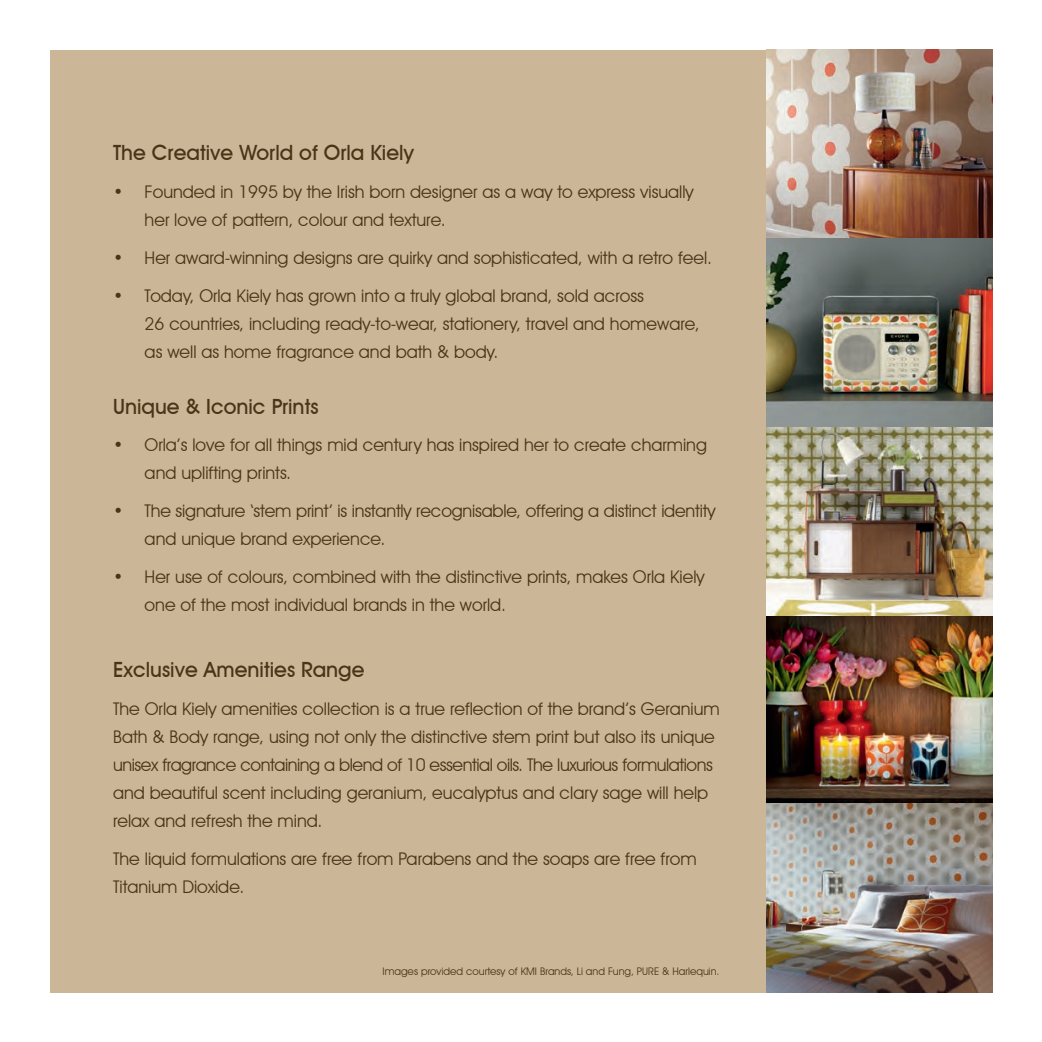
<style>
.page{position:relative;width:1042px;height:1042px;background:#fff}
.page>*{position:absolute;margin:0;border:0;box-sizing:border-box;transform-origin:0 0}
.t1{font:500 21px "Avant Garde IT Cby BT";color:#4a341a}
.t2{font:17.5px/28px "Avant Garde IT Cby BT";color:#4a341a}
.t3{font:10.5px "Avant Garde IT Cby BT";color:#4a341a}
</style>
<div class="page">
<div style="left:50px;top:50px;width:942px;height:942px;background:#cbb697"></div>
<img style="left:766px;top:50px;width:226px;height:942px">
<p class="t1" style="left:113px;top:139px;width:303px">The Creative World of Orla Kiely</p>
<p class="t2" style="left:145px;top:177px;width:550px;text-indent:-32px">• Founded in 1995 by the Irish born designer as a way to express visually her love of pattern, colour and texture.</p>
<p class="t2" style="left:113px;top:243px;width:600px">• Her award-winning designs are quirky and sophisticated, with a retro feel.</p>
<p class="t2" style="left:145px;top:281px;width:556px;text-indent:-32px">• Today, Orla Kiely has grown into a truly global brand, sold across<br>26 countries, including ready-to-wear, stationery, travel and homeware, as well as home fragrance and bath &amp; body.</p>
<p class="t1" style="left:113px;top:393px;width:207px">Unique &amp; Iconic Prints</p>
<p class="t2" style="left:145px;top:431px;width:564px;text-indent:-32px">• Orla’s love for all things mid century has inspired her to create charming and uplifting prints.</p>
<p class="t2" style="left:145px;top:497px;width:572px;text-indent:-32px">• The signature ‘stem print’ is instantly recognisable, offering a distinct identity and unique brand experience.</p>
<p class="t2" style="left:145px;top:563px;width:561px;text-indent:-32px">• Her use of colours, combined with the distinctive prints, makes Orla Kiely one of the most individual brands in the world.</p>
<p class="t1" style="left:113px;top:657px;width:253px">Exclusive Amenities Range</p>
<p class="t2" style="left:113px;top:695px;width:608px">The Orla Kiely amenities collection is a true reflection of the brand’s Geranium Bath &amp; Body range, using not only the distinctive stem print but also its unique unisex fragrance containing a blend of 10 essential oils. The luxurious formulations and beautiful scent including geranium, eucalyptus and clary sage will help relax and refresh the mind.</p>
<p class="t2" style="left:113px;top:845px;width:585px">The liquid formulations are free from Parabens and the soaps are free from<br>Titanium Dioxide.</p>
<p class="t3" style="left:382px;top:964px;width:338px">Images provided courtesy of KMI Brands, Li and Fung, PURE &amp; Harlequin.</p>
</div>
